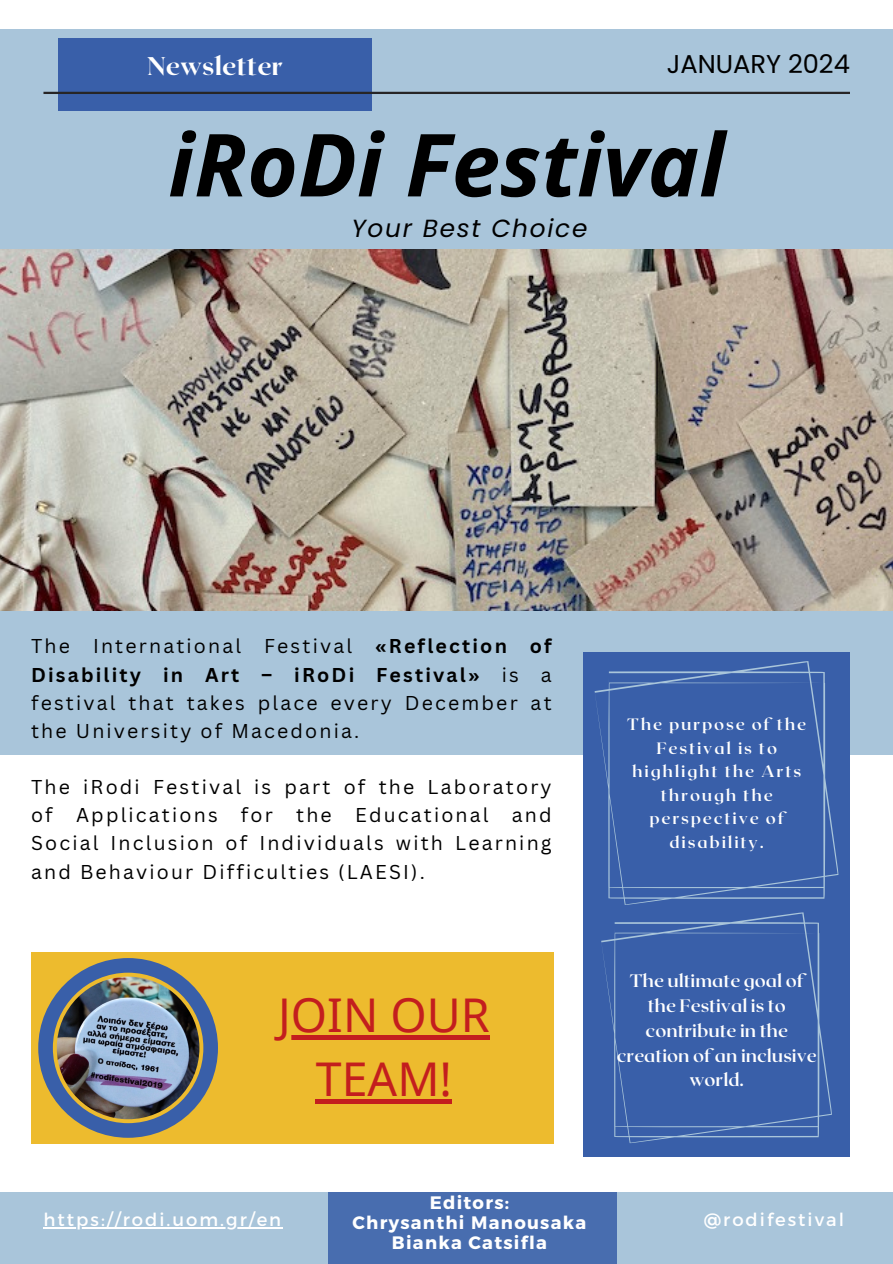
<style>
.page{position:relative;width:893px;height:1264px;background:#fff}
.page>*{position:absolute;margin:0;border:0;box-sizing:border-box;transform-origin:0 0}
.t1{font:italic 700 87px "Noto Sans";color:#000}
.t2{font:46.5px/64.2px "Noto Sans";color:#c31e1e;text-align:center}
.t3{font:25.8px "Poppins";color:#000}
.t4{font:800 25.5px "Roxborough CF";color:#fff}
.t5{font:italic 24.75px "Poppins";letter-spacing:.07em;color:#000}
.t6{font:19.5px/28.2px "Canva Sans";letter-spacing:.11em;color:#000;text-align:justify}
.t7{font:700 18px/24.8px "Roxborough CF";color:#fff;text-align:center}
.t8{font:700 18px/20.2px "Montserrat";letter-spacing:.07em;color:#fff;text-align:center}
.t9{font:18px "Montserrat";letter-spacing:.11em;color:#fff}
.t10{font:700 16.5px/23.7px "Roxborough CF";letter-spacing:.11em;color:#fff;text-align:center}
.s1{font-weight:700}
</style>
<div class="page">
<div style="left:0;top:610px;width:892px;height:144px;background:#a9c5da"></div>
<img style="left:0;top:249px;width:892px;height:361px">
<div style="left:0;top:1192px;width:892px;height:71px;background:#a9c5da"></div>
<div style="left:583px;top:652px;width:266px;height:504px;background:#395fa9"></div>
<div style="left:0;top:30px;width:892px;height:219px;background:#a9c5da"></div>
<div style="left:58px;top:38px;width:314px;height:72px;background:#395fa9"></div>
<hr style="left:43px;top:92px;width:806px;height:2px;background:#272525">
<svg style="left:594px;top:661px;width:244px;height:244px"></svg>
<svg style="left:601px;top:912px;width:230px;height:231px"></svg>
<hr style="left:44px;top:1227px;width:239px;height:1px;background:#fff">
<div style="left:31px;top:951px;width:522px;height:192px;background:#edbb2e"></div>
<img style="left:38px;top:958px;width:180px;height:179px">
<div style="left:278px;top:1035px;width:211px;height:5px;background:#c31e1e"></div>
<div style="left:316px;top:1099px;width:136px;height:5px;background:#c31e1e"></div>
<div style="left:328px;top:1192px;width:288px;height:71px;background:#486daf"></div>
<p class="t4" style="left:147px;top:50px;width:137px">Newsletter</p>
<p class="t3" style="left:666px;top:46px;width:185px">JANUARY 2024</p>
<p class="t1" style="left:168px;top:103px;width:558px">iRoDi Festival</p>
<p class="t5" style="left:351px;top:210px;width:237px">Your Best Choice</p>
<h4 class="t6" style="left:31px;top:631px;width:522px">The International Festival <span class="s1">«Reflection of Disability in Art – iRoDi Festival»</span> is a festival that takes place every December at the University of Macedonia.</h4>
<h3 class="t6" style="left:31px;top:772px;width:522px">The iRodi Festival is part of the Laboratory of Applications for the Educational and Social Inclusion of Individuals with Learning and Behaviour Difficulties (LAESI).</h3>
<p class="t2" style="left:278px;top:982px;width:213px">JOIN OUR<br>TEAM!</p>
<h1 class="t10" style="left:627px;top:711px;width:180px">The purpose of the<br>Festival is to highlight the Arts through the perspective of disability.</h1>
<p class="t7" style="left:616px;top:967px;width:201px">The ultimate goal of the Festival is to contribute in the creation of an inclusive world.</p>
<h5 class="t9" style="left:44px;top:1208px;width:239px">https://rodi.uom.gr/en</h5>
<h6 class="t8" style="left:352px;top:1191px;width:235px">Editors:<br>Chrysanthi Manousaka<br>Bianka Catsifla</h6>
<p class="t9" style="left:703px;top:1208px;width:142px">@rodifestival</p>
</div>
